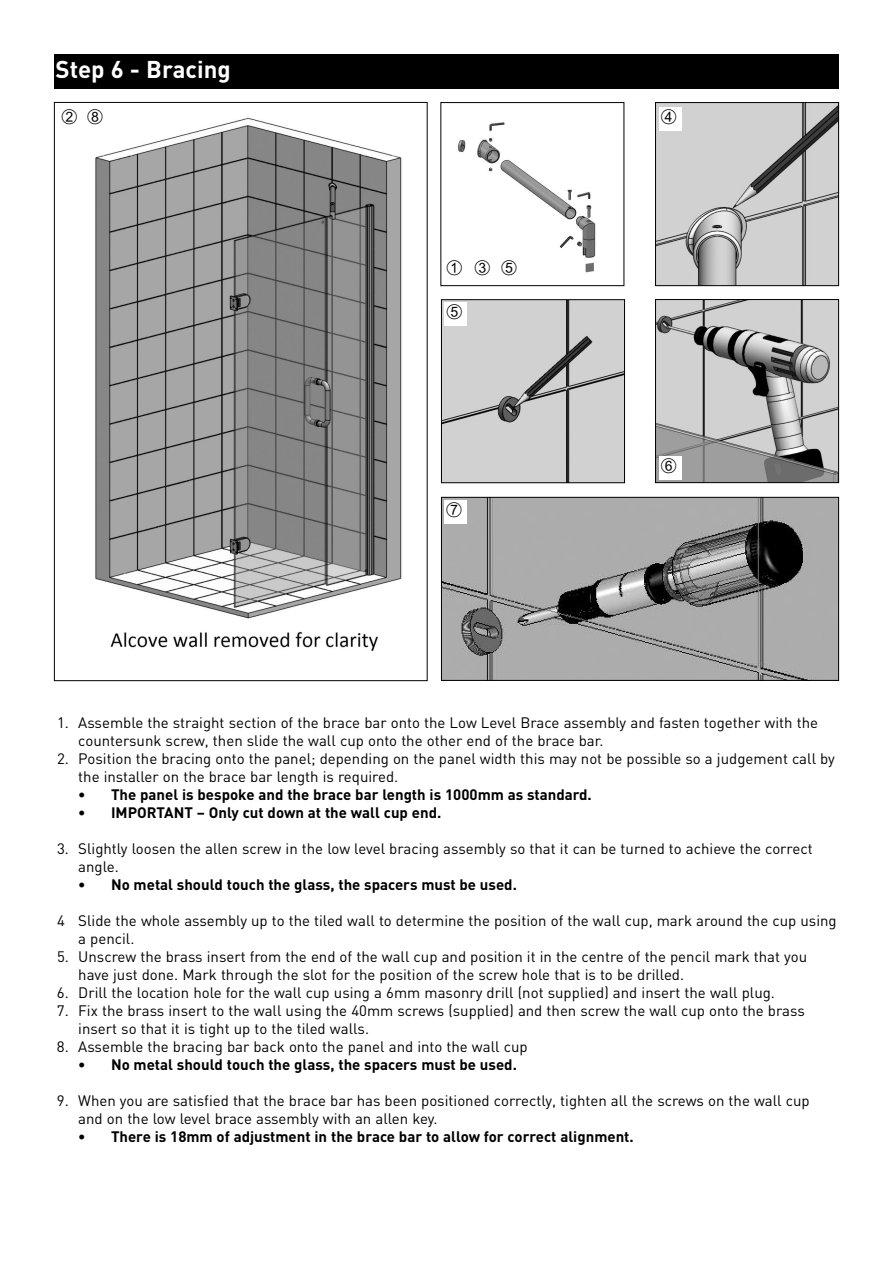
<style>
.page{position:relative;width:893px;height:1263px;background:#fff}
.page>*{position:absolute;margin:0;border:0;box-sizing:border-box;transform-origin:0 0}
.t1{font:700 24px "DIN";color:#fff}
.t2{font:21px "Arial Unicode MS";color:#000}
.t3{font:15px/18px "DIN";color:#000}
.t4{font:700 15px "DIN";color:#000}
</style>
<div class="page">
<div style="left:54px;top:54px;width:785px;height:34px;background:#000"></div>
<img style="left:95px;top:117px;width:307px;height:534px">
<img style="left:458px;top:122px;width:138px;height:151px">
<div style="left:440px;top:102px;width:184px;height:184px;border:1px solid #000"></div>
<img style="left:657px;top:104px;width:180px;height:180px">
<div style="left:655px;top:102px;width:184px;height:184px;border:1px solid #000"></div>
<img style="left:443px;top:301px;width:180px;height:180px">
<div style="left:441px;top:299px;width:184px;height:184px;border:1px solid #000"></div>
<img style="left:657px;top:301px;width:180px;height:180px">
<div style="left:655px;top:299px;width:184px;height:184px;border:1px solid #000"></div>
<img style="left:443px;top:499px;width:394px;height:180px">
<div style="left:441px;top:497px;width:398px;height:184px;border:1px solid #000"></div>
<div style="left:445px;top:259px;width:22px;height:23px;background:#fff"></div>
<div style="left:473px;top:258px;width:22px;height:24px;background:#fff"></div>
<div style="left:499px;top:258px;width:22px;height:24px;background:#fff"></div>
<div style="left:659px;top:107px;width:22px;height:23px;background:#fff"></div>
<div style="left:445px;top:302px;width:22px;height:24px;background:#fff"></div>
<div style="left:659px;top:456px;width:22px;height:23px;background:#fff"></div>
<div style="left:444px;top:500px;width:23px;height:24px;background:#fff"></div>
<div style="left:85px;top:107px;width:23px;height:23px;background:#fff"></div>
<h1 class="t1" style="left:56px;top:56px;width:177px">Step 6 - Bracing</h1>
<h2 class="t2" style="left:61px;top:104px;width:44px">➁ ➇</h2>
<h2 class="t2" style="left:446px;top:256px;width:73px">➀➂➄</h2>
<h2 class="t2" style="left:446px;top:300px;width:18px">➄</h2>
<h2 class="t2" style="left:446px;top:497px;width:18px">➆</h2>
<h2 class="t2" style="left:661px;top:104px;width:18px">➃</h2>
<h2 class="t2" style="left:661px;top:453px;width:18px">➅</h2>
<p class="t3" style="left:78px;top:714px;width:741px;text-indent:-21px">1. Assemble the straight section of the brace bar onto the Low Level Brace assembly and fasten together with the countersunk screw, then slide the wall cup onto the other end of the brace bar.</p>
<p class="t3" style="left:78px;top:750px;width:758px;text-indent:-21px">2. Position the bracing onto the panel; depending on the panel width this may not be possible so a judgement call by the installer on the brace bar length is required.</p>
<p class="t4" style="left:78px;top:786px;width:515px">• The panel is bespoke and the brace bar length is 1000mm as standard.</p>
<p class="t4" style="left:78px;top:804px;width:365px">• IMPORTANT – Only cut down at the wall cup end.</p>
<p class="t3" style="left:78px;top:840px;width:736px;text-indent:-21px">3. Slightly loosen the allen screw in the low level bracing assembly so that it can be turned to achieve the correct angle.</p>
<p class="t4" style="left:78px;top:876px;width:440px">• No metal should touch the glass, the spacers must be used.</p>
<p class="t3" style="left:78px;top:912px;width:760px;text-indent:-21px">4 Slide the whole assembly up to the tiled wall to determine the position of the wall cup, mark around the cup using a pencil.</p>
<p class="t3" style="left:78px;top:948px;width:730px;text-indent:-21px">5. Unscrew the brass insert from the end of the wall cup and position it in the centre of the pencil mark that you have just done. Mark through the slot for the position of the screw hole that is to be drilled.</p>
<p class="t3" style="left:57px;top:984px;width:719px">6. Drill the location hole for the wall cup using a 6mm masonry drill (not supplied) and insert the wall plug.</p>
<p class="t3" style="left:78px;top:1002px;width:728px;text-indent:-21px">7. Fix the brass insert to the wall using the 40mm screws (supplied) and then screw the wall cup onto the brass insert so that it is tight up to the tiled walls.</p>
<p class="t3" style="left:57px;top:1038px;width:472px">8. Assemble the bracing bar back onto the panel and into the wall cup</p>
<p class="t4" style="left:78px;top:1056px;width:440px">• No metal should touch the glass, the spacers must be used.</p>
<p class="t3" style="left:78px;top:1092px;width:733px;text-indent:-21px">9. When you are satisfied that the brace bar has been positioned correctly, tighten all the screws on the wall cup and on the low level brace assembly with an allen key.</p>
<p class="t4" style="left:78px;top:1128px;width:557px">• There is 18mm of adjustment in the brace bar to allow for correct alignment.</p>
</div>
